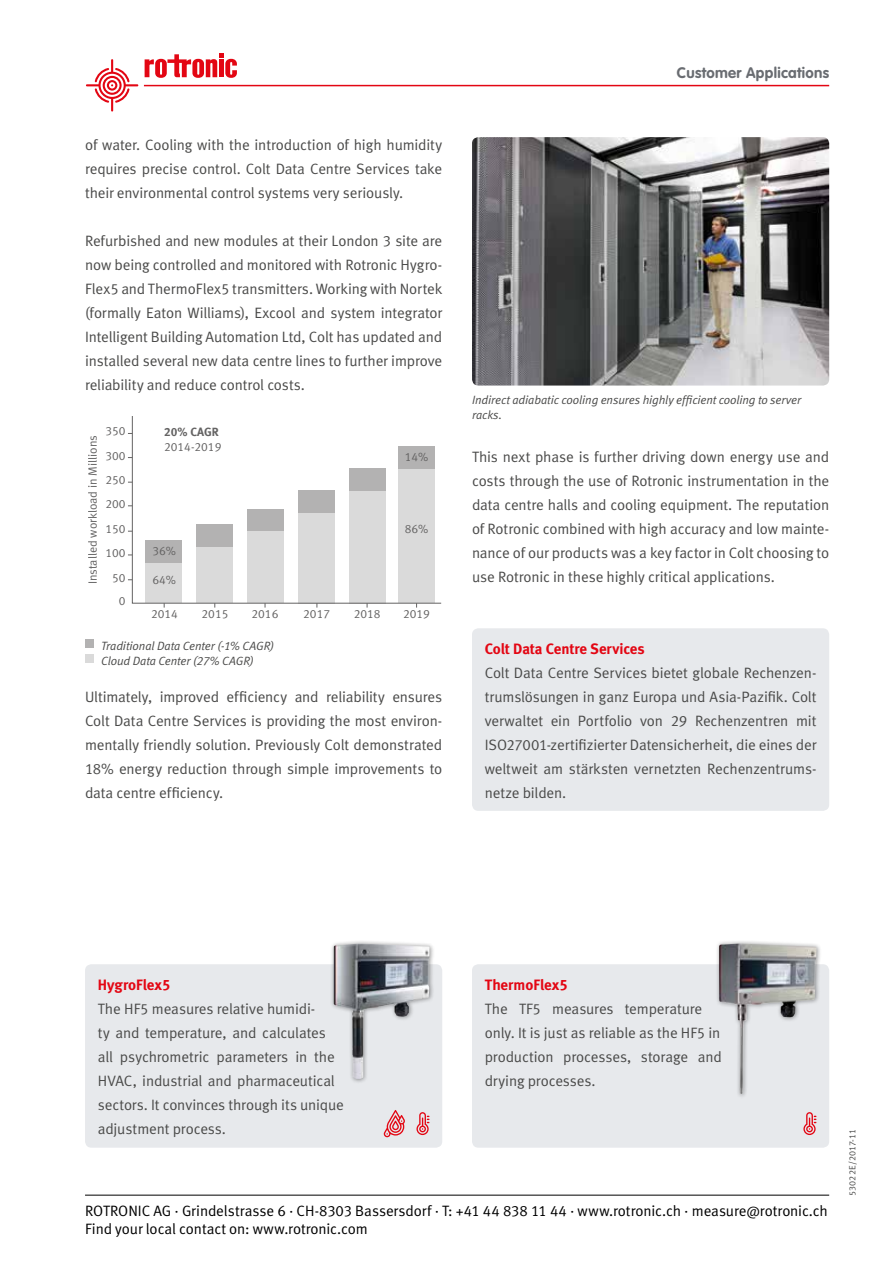
<style>
.page{position:relative;width:893px;height:1263px;background:#fff}
.page>*{position:absolute;margin:0;border:0;box-sizing:border-box;transform-origin:0 0}
.t1{font:15px/24px "Meta Normal LF";letter-spacing:-.01em;color:#4a4a49;text-align:justify}
.t2{font:15px/18px "Meta Normal LF";letter-spacing:-.005em;color:#000}
.t3{font:15px "Meta Bold LF";color:#e30613}
.t4{font:700 15px "VAG Rounded";letter-spacing:.02em;color:#696c71}
.t5{font:italic 12px/15px "Meta Normal LF";letter-spacing:-.01em;color:#4a4a49}
.t6{font:12px/24px "Meta Normal LF";color:#646363;text-align:justify}
.t7{font:12px "Meta Bold LF";color:#646363}
.t8{font:9px "Meta Normal LF";letter-spacing:.01em;color:#4a4a49}
</style>
<div class="page">
<hr style="left:85px;top:1195px;width:744px;height:1px;background:#000">
<div style="left:472px;top:628px;width:357px;height:183px;background:#e7e9ec;border-radius:6px"></div>
<div style="left:85px;top:964px;width:357px;height:184px;background:#e7e9ec;border-radius:6px"></div>
<div style="left:472px;top:964px;width:357px;height:184px;background:#e7e9ec;border-radius:6px"></div>
<hr style="left:144px;top:85px;width:685px;height:1px;background:#e30613">
<svg style="left:86px;top:59px;width:52px;height:53px"></svg>
<svg style="left:145px;top:53px;width:92px;height:25px"></svg>
<img style="left:472px;top:137px;width:357px;height:249px">
<svg style="left:132px;top:417px;width:309px;height:186px"></svg>
<div style="left:85px;top:640px;width:8px;height:8px;background:#b3b2b2"></div>
<div style="left:85px;top:654px;width:8px;height:8px;background:#dadada"></div>
<div style="left:330px;top:940px;width:105px;height:144px;background:#000;opacity:.4"></div>
<img style="left:334px;top:943px;width:95px;height:136px">
<div style="left:715px;top:940px;width:107px;height:159px;background:#000;opacity:.4"></div>
<img style="left:719px;top:943px;width:97px;height:151px">
<svg style="left:384px;top:1110px;width:21px;height:27px"></svg>
<svg style="left:416px;top:1112px;width:13px;height:23px"></svg>
<svg style="left:803px;top:1112px;width:13px;height:23px"></svg>
<p class="t1" style="left:85px;top:133px;width:359px">of water. Cooling with the introduction of high humidity requires precise control. Colt Data Centre Services take their environmental control systems very seriously.</p>
<p class="t1" style="left:85px;top:229px;width:359px">Refurbished and new modules at their London 3 site are now being controlled and monitored with Rotronic Hygro-Flex5 and ThermoFlex5 transmitters. Working with Nortek (formally Eaton Williams), Excool and system integrator Intelligent Building Automation Ltd, Colt has updated and installed several new data centre lines to further improve reliability and reduce control costs.</p>
<p class="t6" style="left:81px;top:584px;width:150px;rotate:-90deg">Installed workload in Millions</p>
<p class="t6" style="left:105px;top:419px;width:22px">350</p>
<p class="t7" style="left:164px;top:424px;width:56px">20% CAGR</p>
<p class="t6" style="left:164px;top:434px;width:59px">2014-2019</p>
<p class="t6" style="left:105px;top:443px;width:22px">300<br>250<br>200</p>
<p class="t6" style="left:105px;top:517px;width:22px;text-align:right">150<br>100<br>50<br>0</p>
<p class="t6" style="left:152px;top:539px;width:25px">36%</p>
<p class="t6" style="left:152px;top:568px;width:25px">64%</p>
<p class="t6" style="left:405px;top:445px;width:25px">14%</p>
<p class="t6" style="left:405px;top:517px;width:25px">86%</p>
<p class="t6" style="left:202px;top:601px;width:28px">2015</p>
<p class="t6" style="left:251px;top:601px;width:28px">2016</p>
<p class="t6" style="left:303px;top:601px;width:28px">2017</p>
<p class="t6" style="left:354px;top:601px;width:28px">2018</p>
<p class="t6" style="left:403px;top:601px;width:28px">2019</p>
<p class="t5" style="left:101px;top:638px;width:174px">Traditional Data Center (-1% CAGR)<br>Cloud Data Center (27% CAGR)</p>
<p class="t6" style="left:151px;top:601px;width:28px">2014</p>
<p class="t1" style="left:85px;top:685px;width:359px">Ultimately, improved efficiency and reliability ensures Colt Data Centre Services is providing the most environ&shy;mentally friendly solution. Previously Colt demonstrated 18% energy reduction through simple improvements to data centre efficiency.</p>
<p class="t4" style="left:677px;top:64px;width:154px">Customer Applications</p>
<p class="t5" style="left:472px;top:392px;width:331px">Indirect adiabatic cooling ensures highly efficient cooling to server racks.</p>
<p class="t1" style="left:472px;top:445px;width:359px">This next phase is further driving down energy use and costs through the use of Rotronic instrumentation in the data centre halls and cooling equipment. The reputation of Rotronic combined with high accuracy and low mainte&shy;nance of our products was a key factor in Colt choosing to use Rotronic in these highly critical applications.</p>
<p class="t3" style="left:485px;top:639px;width:161px">Colt Data Centre Services</p>
<p class="t1" style="left:485px;top:661px;width:333px">Colt Data Centre Services bietet globale Rechenzen&shy;trumslösungen in ganz Europa und Asia-Pazifik. Colt verwaltet ein Portfolio von 29 Rechenzentren mit ISO27001-zertifizierter Datensicherheit, die eines der weltweit am stärksten vernetzten Rechenzentrums&shy;netze bilden.</p>
<p class="t3" style="left:98px;top:975px;width:74px">HygroFlex5</p>
<p class="t1" style="left:98px;top:997px;width:247px;text-align:left">The HF5 measures relative humidi-<br>ty and temperature, and calculates all psychrometric parameters in the HVAC, industrial and pharmaceutical sectors. It convinces through its unique adjustment process.</p>
<p class="t3" style="left:485px;top:975px;width:84px">ThermoFlex5</p>
<p class="t1" style="left:485px;top:997px;width:238px;text-align:left">The TF5 measures temperature only. It is just as reliable as the HF5 in production processes, storage and drying processes.</p>
<p class="t2" style="left:85px;top:1202px;width:744px">ROTRONIC AG · Grindelstrasse 6 · CH-8303 Bassersdorf · T: +41 44 838 11 44 · www.rotronic.ch · measure@rotronic.ch<br>Find your local contact on: www.rotronic.com</p>
<p class="t8" style="left:847px;top:1196px;width:68px;rotate:-90deg">53022E/2017-11</p>
</div>
